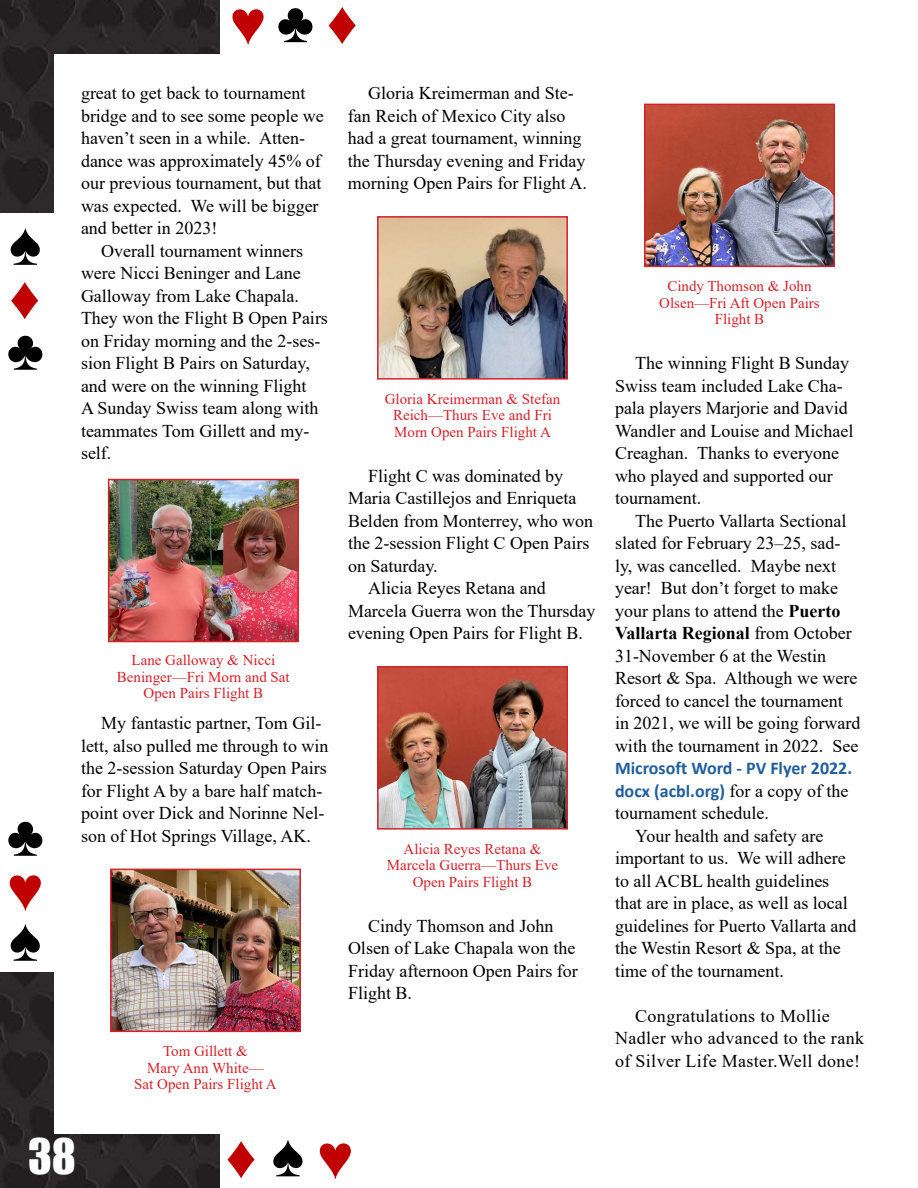
<style>
.page{position:relative;width:918px;height:1188px;background:#fff}
.page>*{position:absolute;margin:0;border:0;box-sizing:border-box;transform-origin:0 0}
.t1{font:45px "Impact";color:#fff}
.t2{font:18px/22.5px "Times New Roman";color:#000}
.t3{font:18px/22.5px "Times New Roman";letter-spacing:.02em;color:#000}
.t4{font:700 18px/22.5px "Calibri";color:#215e9e}
.t5{font:15px/16.5px "Times New Roman";color:#d2232a;text-align:center}
.s1{font-weight:700}
.s2{font-family:"Times New Roman";font-weight:400;color:#000}
</style>
<div class="page">
<img style="left:0;top:0;width:220px;height:1188px">
<div style="left:54px;top:54px;width:810px;height:1080px;background:#fff"></div>
<div style="left:0;top:214px;width:918px;height:758px;background:#fff"></div>
<img style="left:113px;top:872px;width:185px;height:157px">
<div style="left:110px;top:869px;width:191px;height:163px;border:2px solid #d2232a"></div>
<img style="left:380px;top:219px;width:185px;height:158px">
<div style="left:377px;top:216px;width:191px;height:164px;border:2px solid #d2232a"></div>
<img style="left:380px;top:669px;width:185px;height:158px">
<div style="left:377px;top:666px;width:191px;height:164px;border:2px solid #d2232a"></div>
<img style="left:647px;top:107px;width:185px;height:157px">
<div style="left:644px;top:104px;width:191px;height:163px;border:2px solid #d2232a"></div>
<img style="left:111px;top:482px;width:185px;height:157px">
<div style="left:108px;top:479px;width:191px;height:163px;border:2px solid #d2232a"></div>
<p class="t2" style="left:81px;top:81px;width:244px">great to get back to tournament bridge and to see some people we haven’t seen in a while. Atten&shy;dance was approximately 45% of our previous tournament, but that was expected. We will be bigger and better in 2023!</p>
<p class="t2" style="left:81px;top:239px;width:248px;text-indent:20px">Overall tournament winners were Nicci Beninger and Lane<br>Galloway from Lake Chapala.<br>They won the Flight B Open Pairs on Friday morning and the 2-ses&shy;sion Flight B Pairs on Saturday, and were on the winning Flight<br>A Sunday Swiss team along with teammates Tom Gillett and my&shy;self.</p>
<p class="t5" style="left:117px;top:652px;width:174px">Lane Galloway &amp; Nicci<br>Beninger—Fri Morn and Sat<br>Open Pairs Flight B</p>
<p class="t2" style="left:81px;top:711px;width:249px;text-indent:20px">My fantastic partner, Tom Gil&shy;lett, also pulled me through to win the 2-session Saturday Open Pairs for Flight A by a bare half match&shy;point over Dick and Norinne Nel&shy;son of Hot Springs Village, AK.</p>
<h1 class="t1" style="left:28px;top:1121px;width:49px">38</h1>
<p class="t5" style="left:134px;top:1042px;width:144px">Tom Gillett &amp;<br>Mary Ann White—<br>Sat Open Pairs Flight A</p>
<p class="t2" style="left:348px;top:81px;width:240px;text-indent:20px">Gloria Kreimerman and Ste&shy;fan Reich of Mexico City also had a great tournament, winning the Thursday evening and Friday morning Open Pairs for Flight A.</p>
<p class="t5" style="left:385px;top:390px;width:177px">Gloria Kreimerman &amp; Stefan<br>Reich—Thurs Eve and Fri<br>Morn Open Pairs Flight A</p>
<p class="t2" style="left:368px;top:464px;width:197px">Flight C was dominated by</p>
<p class="t2" style="left:348px;top:486px;width:230px">Maria Castillejos and Enriqueta</p>
<p class="t2" style="left:348px;top:509px;width:247px">Belden from Monterrey, who won</p>
<p class="t2" style="left:348px;top:531px;width:243px">the 2-session Flight C Open Pairs</p>
<p class="t2" style="left:348px;top:554px;width:91px">on Saturday.</p>
<p class="t2" style="left:368px;top:576px;width:179px">Alicia Reyes Retana and</p>
<p class="t2" style="left:348px;top:599px;width:249px">Marcela Guerra won the Thursday</p>
<p class="t2" style="left:348px;top:621px;width:236px">evening Open Pairs for Flight B.</p>
<p class="t5" style="left:387px;top:840px;width:173px">Alicia Reyes Retana &amp;<br>Marcela Guerra—Thurs Eve<br>Open Pairs Flight B</p>
<p class="t2" style="left:348px;top:914px;width:231px;text-indent:20px">Cindy Thomson and John<br>Olsen of Lake Chapala won the<br>Friday afternoon Open Pairs for<br>Flight B.</p>
<p class="t5" style="left:659px;top:277px;width:162px">Cindy Thomson &amp; John<br>Olsen—Fri Aft Open Pairs<br>Flight B</p>
<p class="t2" style="left:615px;top:351px;width:240px;text-indent:20px">The winning Flight B Sunday<br>Swiss team included Lake Cha&shy;pala players Marjorie and David<br>Wandler and Louise and Michael<br>Creaghan. Thanks to everyone who played and supported our tournament.</p>
<p class="t2" style="left:615px;top:509px;width:247px;text-indent:20px">The Puerto Vallarta Sectional slated for February 23–25, sad&shy;ly, was cancelled. Maybe next year! But don’t forget to make your plans to attend the <span class="s1">Puerto<br>Vallarta Regional</span> from October<br>31-November 6 at the Westin<br>Resort &amp; Spa. Although we were forced to cancel the tournament in 2021, we will be going forward with the tournament in 2022. See</p>
<p class="t4" style="left:615px;top:757px;width:239px">Microsoft Word - PV Flyer 2022. docx (acbl.org) <span class="s2">for a copy of the</span></p>
<p class="t2" style="left:615px;top:801px;width:155px">tournament schedule.</p>
<p class="t2" style="left:635px;top:824px;width:190px">Your health and safety are</p>
<p class="t2" style="left:615px;top:846px;width:232px">important to us. We will adhere</p>
<p class="t2" style="left:615px;top:869px;width:216px">to all ACBL health guidelines</p>
<p class="t2" style="left:615px;top:891px;width:234px">that are in place, as well as local</p>
<p class="t2" style="left:615px;top:914px;width:243px">guidelines for Puerto Vallarta and</p>
<p class="t2" style="left:615px;top:936px;width:227px">the Westin Resort &amp; Spa, at the</p>
<p class="t2" style="left:615px;top:959px;width:170px">time of the tournament.</p>
<p class="t3" style="left:615px;top:1004px;width:251px;text-indent:20px">Congratulations to Mollie<br>Nadler who advanced to the rank of Silver Life Master.Well done!</p>
</div>
